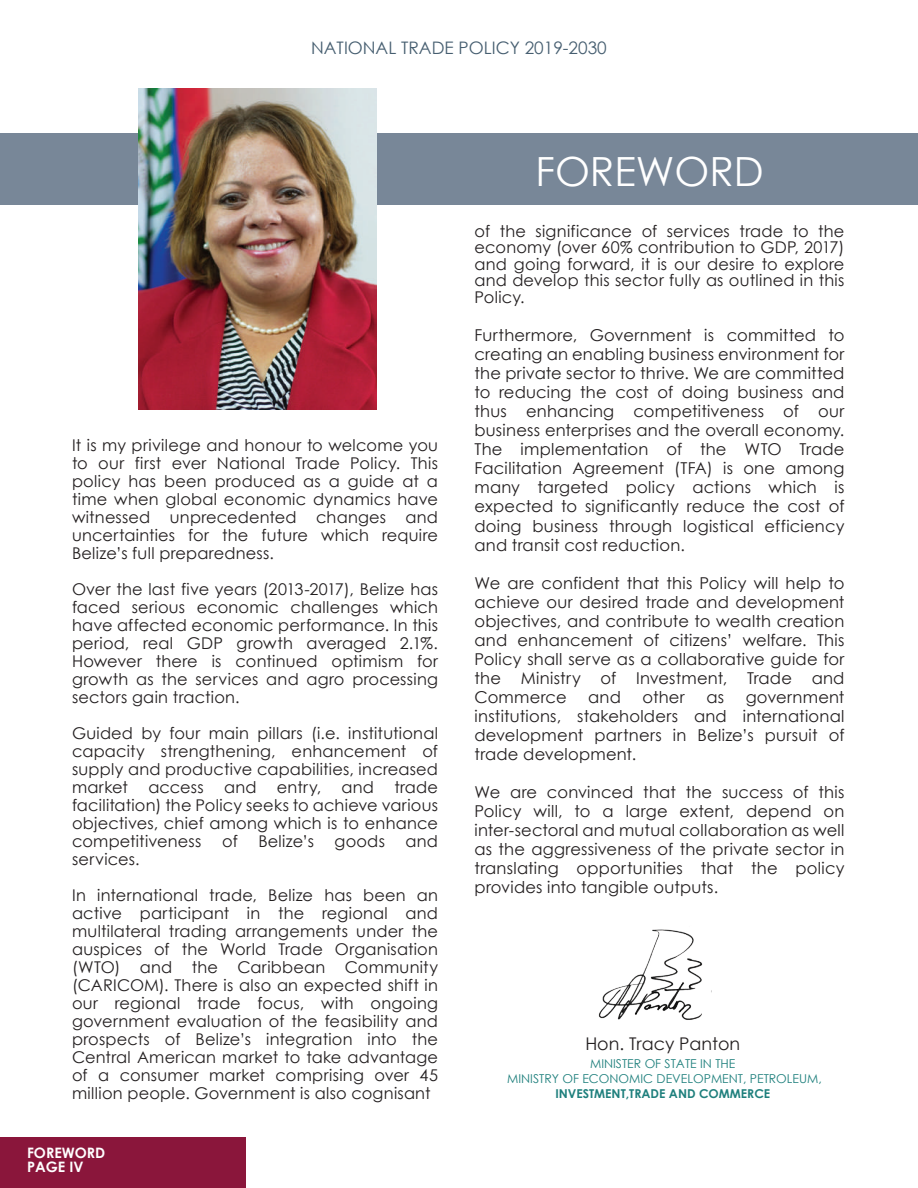
<style>
.page{position:relative;width:918px;height:1188px;background:#fff}
.page>*{position:absolute;margin:0;border:0;box-sizing:border-box;transform-origin:0 0}
.t1{font:40.2px "Century Gothic";color:#fff}
.t2{font:17.55px "Century Gothic";color:#231f20}
.t3{font:17.25px "Century Gothic";color:#465e70}
.t4{font:16.35px/19px "Century Gothic";letter-spacing:.015em;color:#231f20;text-align:justify}
.t5{font:16.2px/18px "Century Gothic";letter-spacing:.015em;color:#231f20;text-align:justify}
.t6{font:700 14.4px/13.5px "Century Gothic";color:#fff}
.t7{font:12.3px/15px "Century Gothic";color:#1f807d;text-align:center}
.t8{font:700 12.3px "Century Gothic";color:#1f807d}
</style>
<div class="page">
<div style="left:0;top:134px;width:918px;height:72px;background:#788798"></div>
<img style="left:138px;top:89px;width:238px;height:321px">
<img style="left:598px;top:929px;width:114px;height:91px">
<div style="left:0;top:1137px;width:246px;height:51px;background:#8a163b"></div>
<p class="t3" style="left:311px;top:36px;width:297px">NATIONAL TRADE POLICY 2019-2030</p>
<p class="t5" style="left:72px;top:436px;width:368px">It is my privilege and honour to welcome you to our first ever National Trade Policy. This policy has been produced as a guide at a time when global economic dynamics have witnessed unprecedented changes and uncertainties for the future which require Belize’s full preparedness.</p>
<p class="t5" style="left:72px;top:580px;width:368px">Over the last five years (2013-2017), Belize has faced serious economic challenges which have affected economic performance. In this period, real GDP growth averaged 2.1%.<br>However there is continued optimism for growth as the services and agro processing sectors gain traction.</p>
<p class="t5" style="left:72px;top:724px;width:368px">Guided by four main pillars (i.e. institutional capacity strengthening, enhancement of supply and productive capabilities, increased market</p>
<p class="t5" style="left:72px;top:778px;width:368px;text-indent:322px">trade facilitation) the Policy seeks to achieve various objectives, chief among which is to enhance competitiveness</p>
<p class="t5" style="left:148px;top:778px;width:57px">access</p>
<p class="t5" style="left:224px;top:778px;width:34px">and</p>
<p class="t5" style="left:277px;top:778px;width:46px">entry,</p>
<p class="t5" style="left:342px;top:778px;width:34px">and</p>
<p class="t5" style="left:222px;top:832px;width:17px">of</p>
<p class="t5" style="left:258px;top:832px;width:57px">Belize’s</p>
<p class="t5" style="left:335px;top:832px;width:52px">goods</p>
<p class="t5" style="left:406px;top:832px;width:34px">and</p>
<p class="t5" style="left:72px;top:850px;width:69px">services.</p>
<p class="t5" style="left:72px;top:886px;width:368px">In international trade, Belize has been an active participant in the regional and multilateral trading arrangements under the auspices of the World Trade Organisation (WTO) and the Caribbean Community (CARICOM). There is also an expected shift in our regional trade focus, with ongoing government evaluation of the feasibility and prospects of Belize’s integration into the Central American market to take advantage of a consumer market comprising over 45 million people. Government is also cognisant</p>
<p class="t6" style="left:27px;top:1145px;width:80px">FOREWORD<br>PAGE IV</p>
<h1 class="t1" style="left:536px;top:143px;width:230px">FOREWORD</h1>
<p class="t5" style="left:474px;top:223px;width:372px;line-height:16.5px">of the significance of services trade to the economy (over 60% contribution to GDP, 2017) and going forward, it is our desire to explore and develop this sector fully as outlined in this Policy.</p>
<p class="t4" style="left:474px;top:325px;width:372px">Furthermore, Government is committed to creating an enabling business environment for the private sector to thrive. We are committed to reducing the cost of doing business and thus enhancing competitiveness of our business enterprises and the overall economy.<br>The implementation of the WTO Trade Facilitation Agreement (TFA) is one among many targeted policy actions which is expected to significantly reduce the cost of doing business through logistical efficiency and transit cost reduction.</p>
<p class="t4" style="left:474px;top:573px;width:372px">We are confident that this Policy will help to achieve our desired trade and development objectives, and contribute to wealth creation and enhancement of citizens’ welfare. This Policy shall serve as a collaborative guide for the Ministry of Investment, Trade and Commerce</p>
<p class="t4" style="left:588px;top:687px;width:34px">and</p>
<p class="t4" style="left:643px;top:687px;width:44px">other</p>
<p class="t4" style="left:706px;top:687px;width:19px">as</p>
<p class="t4" style="left:474px;top:687px;width:372px;text-indent:271px">government institutions, stakeholders and international development partners in Belize’s pursuit of trade development.</p>
<p class="t4" style="left:474px;top:782px;width:372px">We are convinced that the success of this Policy will, to a large extent, depend on inter-sectoral and mutual collaboration as well as the aggressiveness of the private sector in translating opportunities that the policy provides into tangible outputs.</p>
<p class="t2" style="left:585px;top:1031px;width:156px">Hon. Tracy Panton</p>
<p class="t7" style="left:507px;top:1056px;width:316px">MINISTER OF STATE IN THE<br>MINISTRY OF ECONOMIC DEVELOPMENT, PETROLEUM,</p>
<p class="t8" style="left:555px;top:1084px;width:216px">INVESTMENT,TRADE AND COMMERCE</p>
</div>
